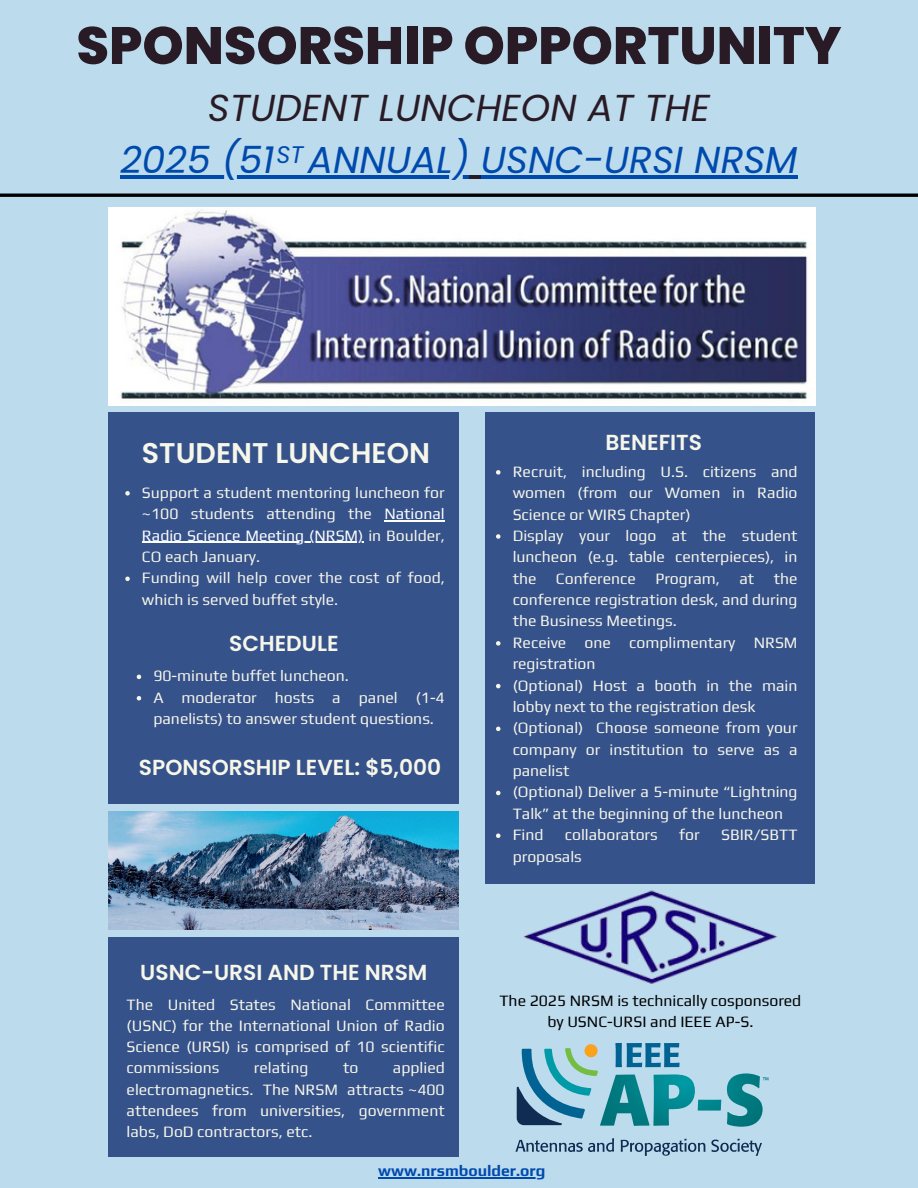
<style>
.page{position:relative;width:918px;height:1188px;background:#bcdbed}
.page>*{position:absolute;margin:0;border:0;box-sizing:border-box;transform-origin:0 0}
.t1{font:800 52.5px "Poppins";color:#291b25}
.t2{font:italic 37.5px "Poppins";color:#004aad}
.t3{font:italic 37.5px "Poppins";color:#291b25}
.t4{font:600 28.5px "Poppins";color:#f6f6e9}
.t5{font:italic 24px "Poppins";color:#004aad}
.t6{font:600 21.75px "Poppins";color:#f6f6e9}
.t7{font:15.75px/21.3px "Play";color:#f6f6e9}
.t8{font:15.75px/21.3px "Play";color:#000;text-align:center}
.t9{font:700 15.75px "Play";color:#004aad}
.s1{color:#fcfdfd}
</style>
<div class="page">
<div style="left:109px;top:412px;width:350px;height:392px;background:#36528b"></div>
<div style="left:109px;top:937px;width:350px;height:219px;background:#36528b"></div>
<div style="left:486px;top:412px;width:329px;height:472px;background:#36528b"></div>
<img style="left:109px;top:811px;width:350px;height:119px">
<hr style="left:0;top:194px;width:918px;height:3px;background:#000">
<img style="left:109px;top:207px;width:706px;height:198px">
<svg style="left:515px;top:1138px;width:99px;height:14px"></svg>
<svg style="left:621px;top:1139px;width:84px;height:17px"></svg>
<svg style="left:711px;top:1139px;width:51px;height:17px"></svg>
<svg style="left:517px;top:1043px;width:251px;height:84px"></svg>
<img style="left:523px;top:890px;width:254px;height:94px">
<hr style="left:120px;top:175px;width:154px;height:4px;background:#004aad">
<hr style="left:274px;top:175px;width:34px;height:4px;background:#004aad">
<hr style="left:308px;top:175px;width:162px;height:4px;background:#004aad">
<hr style="left:470px;top:175px;width:11px;height:4px;background:#291b25">
<hr style="left:481px;top:175px;width:317px;height:4px;background:#004aad">
<svg style="left:496px;top:470px;width:5px;height:5px"></svg>
<svg style="left:496px;top:534px;width:5px;height:5px"></svg>
<svg style="left:496px;top:641px;width:5px;height:5px"></svg>
<svg style="left:496px;top:684px;width:5px;height:4px"></svg>
<svg style="left:496px;top:727px;width:5px;height:4px"></svg>
<svg style="left:496px;top:791px;width:5px;height:4px"></svg>
<svg style="left:496px;top:833px;width:5px;height:5px"></svg>
<svg style="left:137px;top:675px;width:4px;height:4px"></svg>
<svg style="left:137px;top:696px;width:4px;height:4px"></svg>
<svg style="left:125px;top:491px;width:5px;height:5px"></svg>
<hr style="left:384px;top:520px;width:61px;height:1px;background:#fcfdfd">
<hr style="left:142px;top:542px;width:221px;height:1px;background:#fcfdfd">
<svg style="left:125px;top:577px;width:5px;height:4px"></svg>
<hr style="left:378px;top:1177px;width:167px;height:1px;background:#004aad">
<p class="t1" style="left:76px;top:9px;width:767px">SPONSORSHIP OPPORTUNITY</p>
<p class="t3" style="left:208px;top:82px;width:504px">STUDENT LUNCHEON AT THE</p>
<h2 class="t2" style="left:120px;top:134px;width:155px">2025 (51</h2>
<p class="t2" style="left:308px;top:134px;width:491px">ANNUAL) USNC-URSI NRSM</p>
<p class="t5" style="left:277px;top:138px;width:28px">ST</p>
<p class="t4" style="left:142px;top:433px;width:290px">STUDENT LUNCHEON</p>
<p class="t7" style="left:142px;top:482px;width:304px">Support a student mentoring luncheon for ~100 students attending the <span class="s1">National</span></p>
<p class="t7" style="left:142px;top:524px;width:304px"><span class="s1">Radio Science Meeting (NRSM)</span> in Boulder,<br>CO each January.<br>Funding will help cover the cost of food, which is served buffet style.</p>
<p class="t6" style="left:229px;top:629px;width:111px">SCHEDULE</p>
<p class="t7" style="left:153px;top:665px;width:197px">90-minute buffet luncheon.</p>
<p class="t7" style="left:153px;top:686px;width:293px">A moderator hosts a panel (1-4 panelists) to answer student questions.</p>
<p class="t6" style="left:139px;top:753px;width:304px">SPONSORSHIP LEVEL: $5,000</p>
<h3 class="t6" style="left:140px;top:957px;width:289px">USNC-URSI AND THE NRSM</h3>
<p class="t7" style="left:127px;top:994px;width:320px;text-align:justify">The United States National Committee (USNC) for the International Union of Radio Science (URSI) is comprised of 10 scientific commissions</p>
<p class="t7" style="left:127px;top:1057px;width:320px;text-align:justify;text-indent:266px">applied electromagnetics. The NRSM attracts ~400 attendees from universities, government labs, DoD contractors, etc.</p>
<p class="t7" style="left:254px;top:1057px;width:56px">relating</p>
<p class="t7" style="left:343px;top:1057px;width:17px">to</p>
<p class="t6" style="left:606px;top:427px;width:98px">BENEFITS</p>
<p class="t7" style="left:513px;top:461px;width:286px;text-align:justify">Recruit, including U.S. citizens and women (from our Women in Radio Science or WIRS Chapter)</p>
<h3 class="t7" style="left:513px;top:525px;width:286px;text-align:justify">Display your logo at the student luncheon (e.g. table centerpieces), in the Conference Program, at the conference registration desk, and during the Business Meetings.</h3>
<h3 class="t7" style="left:513px;top:632px;width:286px">Receive one complimentary NRSM registration</h3>
<p class="t7" style="left:513px;top:674px;width:286px">(Optional) Host a booth in the main lobby next to the registration desk</p>
<h3 class="t7" style="left:513px;top:717px;width:286px;text-align:justify">(Optional) Choose someone from your company or institution to serve as a panelist</h3>
<p class="t7" style="left:513px;top:781px;width:286px">(Optional) Deliver a 5-minute “Lightning<br>Talk” at the beginning of the luncheon</p>
<p class="t7" style="left:513px;top:824px;width:32px">Find</p>
<p class="t7" style="left:565px;top:824px;width:94px">collaborators</p>
<p class="t7" style="left:679px;top:824px;width:22px">for</p>
<p class="t7" style="left:721px;top:824px;width:78px">SBIR/SBTT</p>
<p class="t7" style="left:513px;top:845px;width:71px">proposals</p>
<h5 class="t8" style="left:499px;top:989px;width:303px">The 2025 NRSM is technically cosponsored by USNC-URSI and IEEE AP-S.</h5>
<p class="t9" style="left:378px;top:1161px;width:169px">www.nrsmboulder.org</p>
</div>
